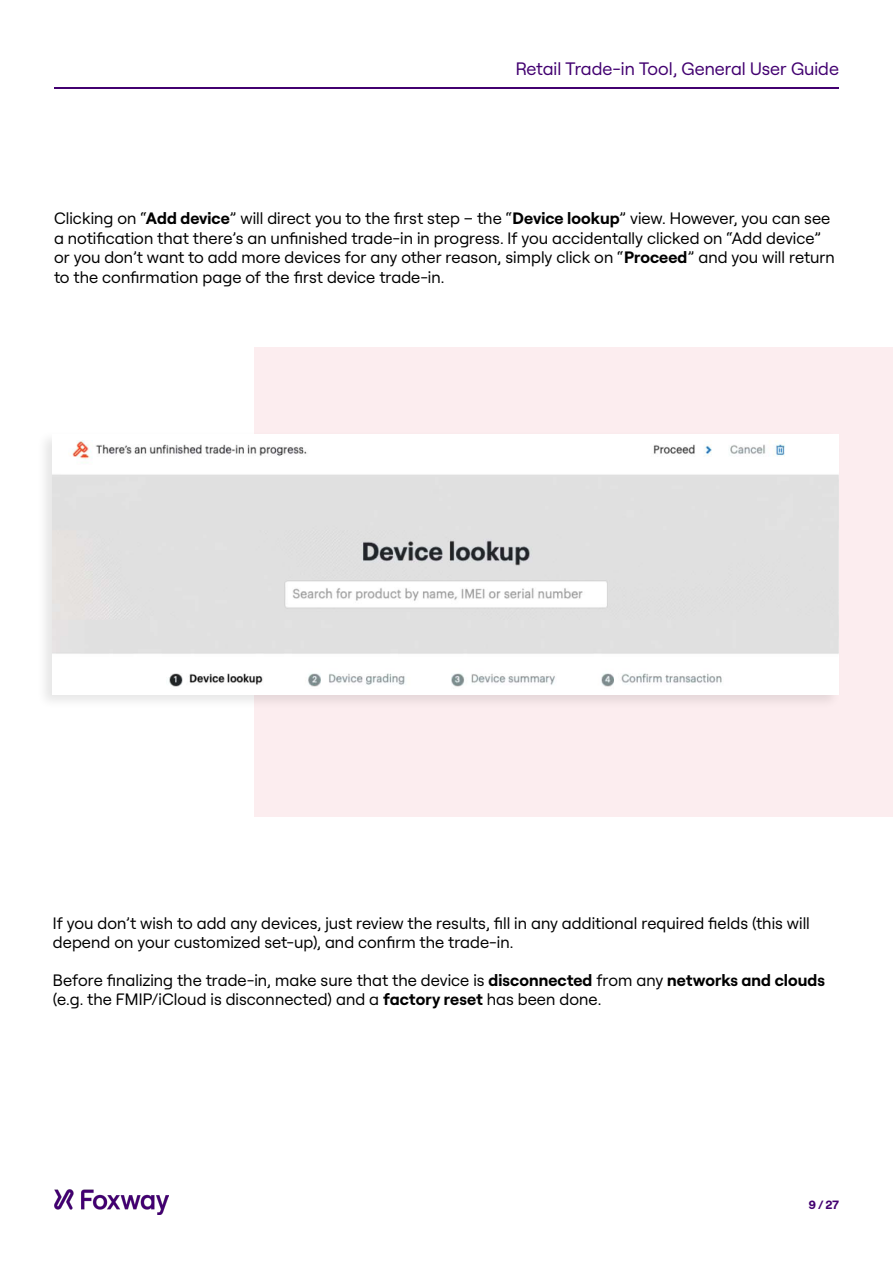
<style>
.page{position:relative;width:893px;height:1263px;background:#fff}
.page>*{position:absolute;margin:0;border:0;box-sizing:border-box;transform-origin:0 0}
.t1{font:18px "Roobert Foxway";color:#420070}
.t2{font:16.5px/19.5px "Roobert Foxway";color:#000}
.t3{font:700 12px "Roobert Foxway";color:#420070}
.s1{font-weight:700}
</style>
<div class="page">
<div style="left:255px;top:347px;width:638px;height:470px;background:#fcedef"></div>
<div style="left:36px;top:430px;width:806px;height:279px;background:#000;opacity:.1"></div>
<img style="left:53px;top:434px;width:786px;height:260px">
<hr style="left:54px;top:87px;width:785px;height:2px;background:#420070">
<img style="left:54px;top:1189px;width:115px;height:25px">
<p class="t1" style="left:516px;top:55px;width:325px">Retail Trade-in Tool, General User Guide</p>
<p class="t2" style="left:54px;top:208px;width:782px">Clicking on “<span class="s1">Add device</span>” will direct you to the first step – the “<span class="s1">Device lookup</span>” view. However, you can see a notification that there’s an unfinished trade-in in progress. If you accidentally clicked on “Add device” or you don’t want to add more devices for any other reason, simply click on “<span class="s1">Proceed</span>” and you will return to the confirmation page of the first device trade-in.</p>
<p class="t2" style="left:53px;top:912px;width:758px">If you don’t wish to add any devices, just review the results, fill in any additional required fields (this will depend on your customized set-up), and confirm the trade-in.</p>
<p class="t2" style="left:53px;top:969px;width:773px">Before finalizing the trade-in, make sure that the device is <span class="s1">disconnected</span> from any <span class="s1">networks and clouds </span>(e.g. the FMIP/iCloud is disconnected) and a <span class="s1">factory reset</span> has been done.</p>
<p class="t3" style="left:808px;top:1195px;width:32px">9 / 27</p>
</div>
